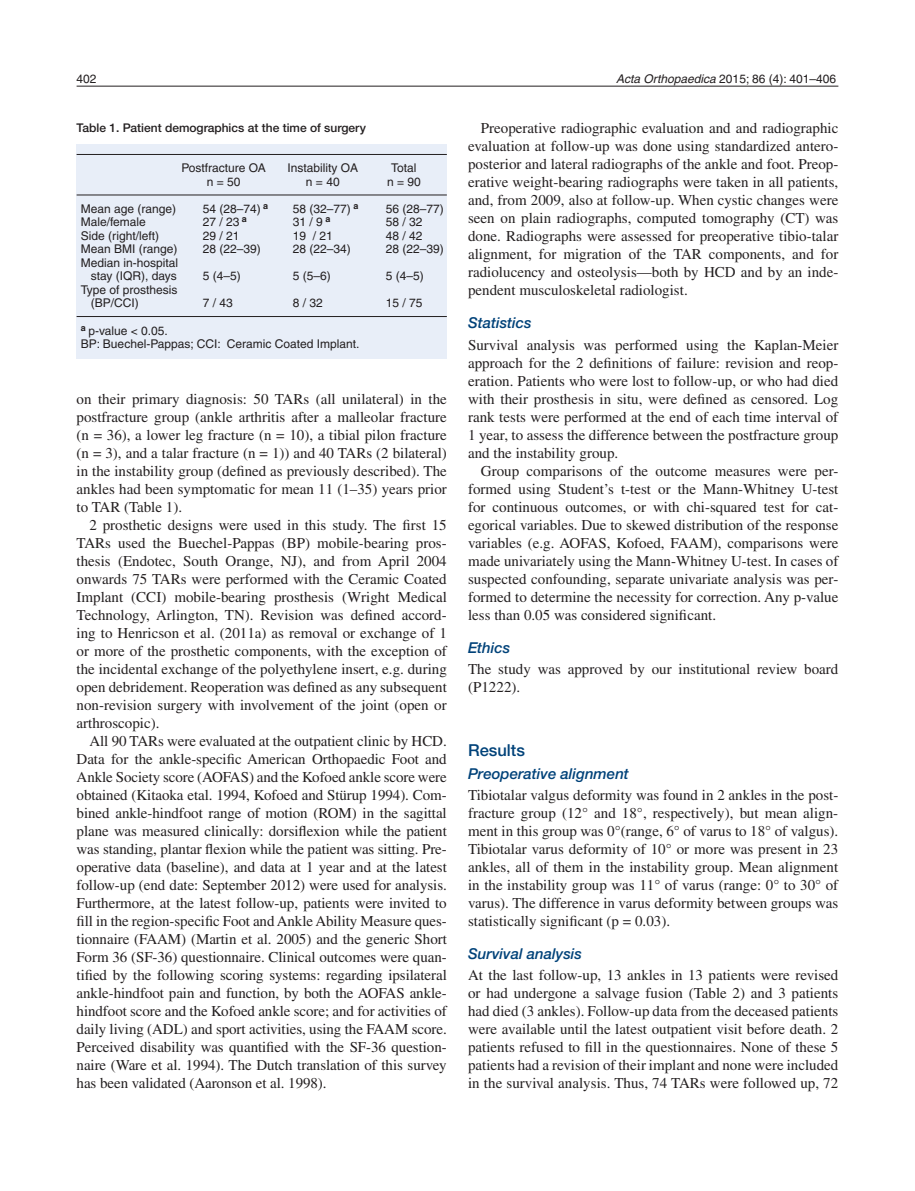
<style>
.page{position:relative;width:915px;height:1191px;background:#fff}
.page>*{position:absolute;margin:0;border:0;box-sizing:border-box;transform-origin:0 0}
.t1{font:500 16.5px "Helvetica Neue LTW1 G";color:#004279}
.t2{font:15px/18px "Times";color:#231f20;text-align:justify}
.t3{font:italic 500 15px "Helvetica Neue LTW1 G";color:#004279}
.t4{font:12px/13.5px "Helvetica";color:#231f20}
.t5{font:500 12px "Helvetica Neue LTW1 G";color:#231f20}
.s1{font-style:italic}
</style>
<div class="page">
<hr style="left:77px;top:86px;width:761px;height:1px;background:#231f20">
<div style="left:77px;top:144px;width:369px;height:215px;background:#e8eef8"></div>
<hr style="left:77px;top:154px;width:369px;height:1px;background:#231f20">
<hr style="left:77px;top:195px;width:369px;height:1px;background:#231f20">
<hr style="left:77px;top:316px;width:369px;height:1px;background:#231f20">
<p class="t4" style="left:77px;top:72px;width:22px">402</p>
<p class="t4" style="left:615px;top:72px;width:222px"><span class="s1">Acta Orthopaedica</span> 2015; 86 (4): 401–406</p>
<p class="t5" style="left:77px;top:120px;width:291px">Table 1. Patient demographics at the time of surgery</p>
<p class="t4" style="left:181px;top:161px;width:86px">Postfracture OA</p>
<p class="t4" style="left:287px;top:161px;width:72px">Instability OA</p>
<p class="t4" style="left:391px;top:161px;width:27px">Total</p>
<p class="t4" style="left:207px;top:175px;width:35px">n = 50</p>
<p class="t4" style="left:306px;top:175px;width:35px">n = 40</p>
<p class="t4" style="left:387px;top:175px;width:35px">n = 90</p>
<p class="t4" style="left:81px;top:202px;width:97px">Mean age (range)</p>
<p class="t4" style="left:203px;top:202px;width:67px">54 (28–74) <sup>a</sup></p>
<p class="t4" style="left:293px;top:202px;width:67px">58 (32–77) <sup>a</sup></p>
<p class="t4" style="left:386px;top:202px;width:60px">56 (28–77)</p>
<p class="t4" style="left:81px;top:215px;width:66px">Male/female</p>
<p class="t4" style="left:203px;top:215px;width:46px">27 / 23 <sup>a</sup></p>
<p class="t4" style="left:293px;top:215px;width:39px">31 / 9 <sup>a</sup></p>
<p class="t4" style="left:386px;top:215px;width:38px">58 / 32</p>
<p class="t4" style="left:81px;top:229px;width:80px">Side (right/left)</p>
<p class="t4" style="left:203px;top:229px;width:38px">29 / 21</p>
<p class="t4" style="left:293px;top:229px;width:42px">19 / 21</p>
<p class="t4" style="left:386px;top:229px;width:38px">48 / 42</p>
<p class="t4" style="left:81px;top:242px;width:98px">Mean BMI (range)</p>
<p class="t4" style="left:203px;top:242px;width:60px">28 (22–39)</p>
<p class="t4" style="left:293px;top:242px;width:60px">28 (22–34)</p>
<p class="t4" style="left:386px;top:242px;width:60px">28 (22–39)</p>
<p class="t4" style="left:81px;top:256px;width:99px;text-align:right">Median in-hospital stay (IQR), days</p>
<p class="t4" style="left:203px;top:269px;width:40px">5 (4–5)</p>
<p class="t4" style="left:293px;top:269px;width:40px">5 (5–6)</p>
<p class="t4" style="left:386px;top:269px;width:40px">5 (4–5)</p>
<p class="t4" style="left:91px;top:283px;width:88px;text-indent:-10px">Type of prosthesis (BP/CCI)</p>
<p class="t4" style="left:203px;top:296px;width:32px">7 / 43</p>
<p class="t4" style="left:293px;top:296px;width:32px">8 / 32</p>
<p class="t4" style="left:386px;top:296px;width:38px">15 / 75</p>
<p class="t4" style="left:81px;top:323px;width:280px"><sup>a</sup> p-value &lt; 0.05.<br>BP: Buechel-Pappas; CCI: Ceramic Coated Implant.</p>
<p class="t2" style="left:77px;top:389px;width:371px">on their primary diagnosis: 50 TARs (all unilateral) in the postfracture group (ankle arthritis after a malleolar fracture (n = 36), a lower leg fracture (n = 10), a tibial pilon fracture (n = 3), and a talar fracture (n = 1)) and 40 TARs (2 bilateral) in the instability group (defined as previously described). The ankles had been symptomatic for mean 11 (1–35) years prior to TAR (Table 1).</p>
<p class="t2" style="left:77px;top:515px;width:371px;text-indent:13px">2 prosthetic designs were used in this study. The first 15<br>TARs used the Buechel-Pappas (BP) mobile-bearing pros&shy;thesis (Endotec, South Orange, NJ), and from April 2004 onwards 75 TARs were performed with the Ceramic Coated Implant (CCI) mobile-bearing prosthesis (Wright Medical Technology, Arlington, TN). Revision was defined accord&shy;ing to Henricson et al. (2011a) as removal or exchange of 1 or more of the prosthetic components, with the exception of the incidental exchange of the polyethylene insert, e.g. during open debridement. Reoperation was defined as any subsequent non-revision surgery with involvement of the joint (open or arthroscopic).</p>
<p class="t2" style="left:77px;top:731px;width:371px;text-indent:13px">All 90 TARs were evaluated at the outpatient clinic by HCD.<br>Data for the ankle-specific American Orthopaedic Foot and Ankle Society score (AOFAS) and the Kofoed ankle score were obtained (Kitaoka etal. 1994, Kofoed and Stürup 1994). Com&shy;bined ankle-hindfoot range of motion (ROM) in the sagittal plane was measured clinically: dorsiflexion while the patient was standing, plantar flexion while the patient was sitting. Pre&shy;operative data (baseline), and data at 1 year and at the latest follow-up (end date: September 2012) were used for analysis.<br>Furthermore, at the latest follow-up, patients were invited to fill in the region-specific Foot and Ankle Ability Measure ques&shy;tionnaire (FAAM) (Martin et al. 2005) and the generic Short Form 36 (SF-36) questionnaire. Clinical outcomes were quan&shy;tified by the following scoring systems: regarding ipsilateral ankle-hindfoot pain and function, by both the AOFAS ankle&shy;hindfoot score and the Kofoed ankle score; and for activities of daily living (ADL) and sport activities, using the FAAM score.<br>Perceived disability was quantified with the SF-36 question&shy;naire (Ware et al. 1994). The Dutch translation of this survey has been validated (Aaronson et al. 1998).</p>
<p class="t2" style="left:468px;top:119px;width:371px;text-indent:13px">Preoperative radiographic evaluation and and radiographic evaluation at follow-up was done using standardized antero&shy;posterior and lateral radiographs of the ankle and foot. Preop&shy;erative weight-bearing radiographs were taken in all patients, and, from 2009, also at follow-up. When cystic changes were seen on plain radiographs, computed tomography (CT) was done. Radiographs were assessed for preoperative tibio-talar alignment, for migration of the TAR components, and for radiolucency and osteolysis—both by HCD and by an inde&shy;pendent musculoskeletal radiologist.</p>
<p class="t3" style="left:468px;top:314px;width:65px">Statistics</p>
<p class="t2" style="left:468px;top:335px;width:371px">Survival analysis was performed using the Kaplan-Meier approach for the 2 definitions of failure: revision and reop&shy;eration. Patients who were lost to follow-up, or who had died with their prosthesis in situ, were defined as censored. Log rank tests were performed at the end of each time interval of 1 year, to assess the difference between the postfracture group and the instability group.</p>
<p class="t2" style="left:468px;top:461px;width:371px;text-indent:13px">Group comparisons of the outcome measures were per&shy;formed using Student’s t-test or the Mann-Whitney U-test for continuous outcomes, or with chi-squared test for cat&shy;egorical variables. Due to skewed distribution of the response variables (e.g. AOFAS, Kofoed, FAAM), comparisons were made univariately using the Mann-Whitney U-test. In cases of suspected confounding, separate univariate analysis was per&shy;formed to determine the necessity for correction. Any p-value less than 0.05 was considered significant.</p>
<p class="t3" style="left:468px;top:638px;width:44px">Ethics</p>
<p class="t2" style="left:468px;top:659px;width:371px">The study was approved by our institutional review board (P1222).</p>
<p class="t1" style="left:468px;top:740px;width:58px">Results</p>
<p class="t3" style="left:468px;top:764px;width:162px">Preoperative alignment</p>
<p class="t2" style="left:468px;top:785px;width:371px">Tibiotalar valgus deformity was found in 2 ankles in the post&shy;fracture group (12° and 18°, respectively), but mean align&shy;ment in this group was 0°(range, 6° of varus to 18° of valgus).<br>Tibiotalar varus deformity of 10° or more was present in 23 ankles, all of them in the instability group. Mean alignment in the instability group was 11° of varus (range: 0° to 30° of varus). The difference in varus deformity between groups was statistically significant (p = 0.03).</p>
<p class="t3" style="left:468px;top:944px;width:115px">Survival analysis</p>
<p class="t2" style="left:468px;top:965px;width:371px">At the last follow-up, 13 ankles in 13 patients were revised or had undergone a salvage fusion (Table 2) and 3 patients had died (3 ankles). Follow-up data from the deceased patients were available until the latest outpatient visit before death. 2 patients refused to fill in the questionnaires. None of these 5 patients had a revision of their implant and none were included in the survival analysis. Thus, 74 TARs were followed up, 72</p>
</div>
